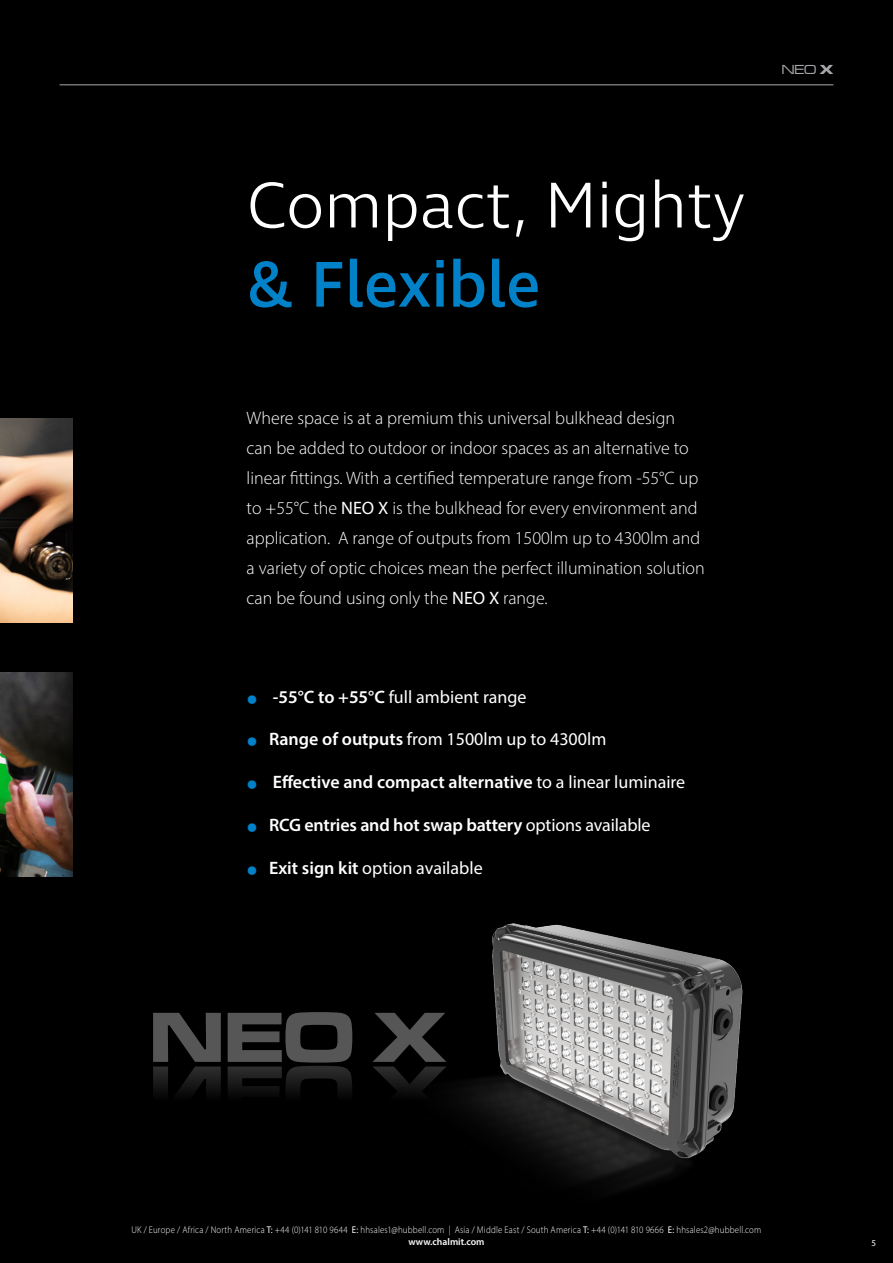
<style>
.page{position:relative;width:893px;height:1263px;background:#000}
.page>*{position:absolute;margin:0;border:0;box-sizing:border-box;transform-origin:0 0}
.t1{font:300 66px/79.2px "Ingra";color:#fff}
.t2{font:300 18px/30px "Myriad Pro";color:#fff}
.t3{font:600 18px "Myriad Pro";letter-spacing:-.01em;color:#fff}
.t4{font:18px "Myriad Pro";color:#fff}
.t5{font:13.5px "Microgramma D Medi Exte";color:#a8a9ad}
.t6{font:300 9.75px "Myriad Pro";letter-spacing:.025em;color:#fff;scale:.91 1}
.t7{font:600 9.75px "Myriad Pro";color:#fff}
.t8{font:9px "Myriad Pro";color:#fff}
.s1{font-family:"Microgramma D Bold Exte"}
.s2{font-weight:500;color:#0081c8}
.s3{font-weight:400}
.s4{font-weight:600;font-size:36px;color:#0081c8}
.s5{font-weight:600}
.s6{font-size:36px;color:#0081c8}
</style>
<div class="page">
<hr style="left:60px;top:84px;width:773px;height:1px;background:#a8a9ad">
<svg style="left:153px;top:1012px;width:231px;height:104px;background:#1c1c1c"></svg>
<img style="left:0;top:672px;width:72px;height:205px">
<img style="left:0;top:418px;width:72px;height:204px">
<img style="left:384px;top:920px;width:369px;height:297px">
<p class="t5" style="left:782px;top:61px;width:53px">NEO <span class="s1">X</span></p>
<p class="t1" style="left:247px;top:169px;width:500px">Compact, Mighty <span class="s2">&amp; Flexible</span></p>
<p class="t2" style="left:247px;top:403px;width:459px">Where space is at a premium this universal bulkhead design can be added to outdoor or indoor spaces as an alternative to linear fittings. With a certified temperature range from -55°C up to +55°C the <span class="s3">NEO X</span> is the bulkhead for every environment and application. A range of outputs from 1500lm up to 4300lm and a variety of optic choices mean the perfect illumination solution can be found using only the <span class="s3">NEO X</span> range.</p>
<p class="t4" style="left:247px;top:685px;width:281px"><span class="s4">•</span> <span class="s5">-55°C to +55°C</span> full ambient range</p>
<p class="t4" style="left:247px;top:728px;width:361px"><span class="s4">•</span> <span class="s5">Range of outputs</span> from 1500lm up to 4300lm</p>
<p class="t3" style="left:247px;top:771px;width:440px"><span class="s6">•</span> Effective and compact alternative <span class="s3">to a linear luminaire</span></p>
<p class="t3" style="left:247px;top:813px;width:405px"><span class="s6">•</span> RCG entries and hot swap battery <span class="s3">options available</span></p>
<p class="t4" style="left:247px;top:856px;width:238px"><span class="s4">•</span> <span class="s5">Exit sign kit</span> option available</p>
<p class="t6" style="left:132px;top:1224px;width:694px">UK / Europe / Africa / North America <span class="s3">T:</span> +44 (0)141 810 9644 <span class="s3">E:</span> hhsales1@hubbell.com | Asia / Middle East / South America <span class="s3">T:</span> +44 (0)141 810 9666 <span class="s3">E:</span> hhsales2@hubbell.com</p>
<p class="t7" style="left:408px;top:1236px;width:77px">www.chalmit.com</p>
<p class="t8" style="left:871px;top:1237px;width:6px">5</p>
</div>
